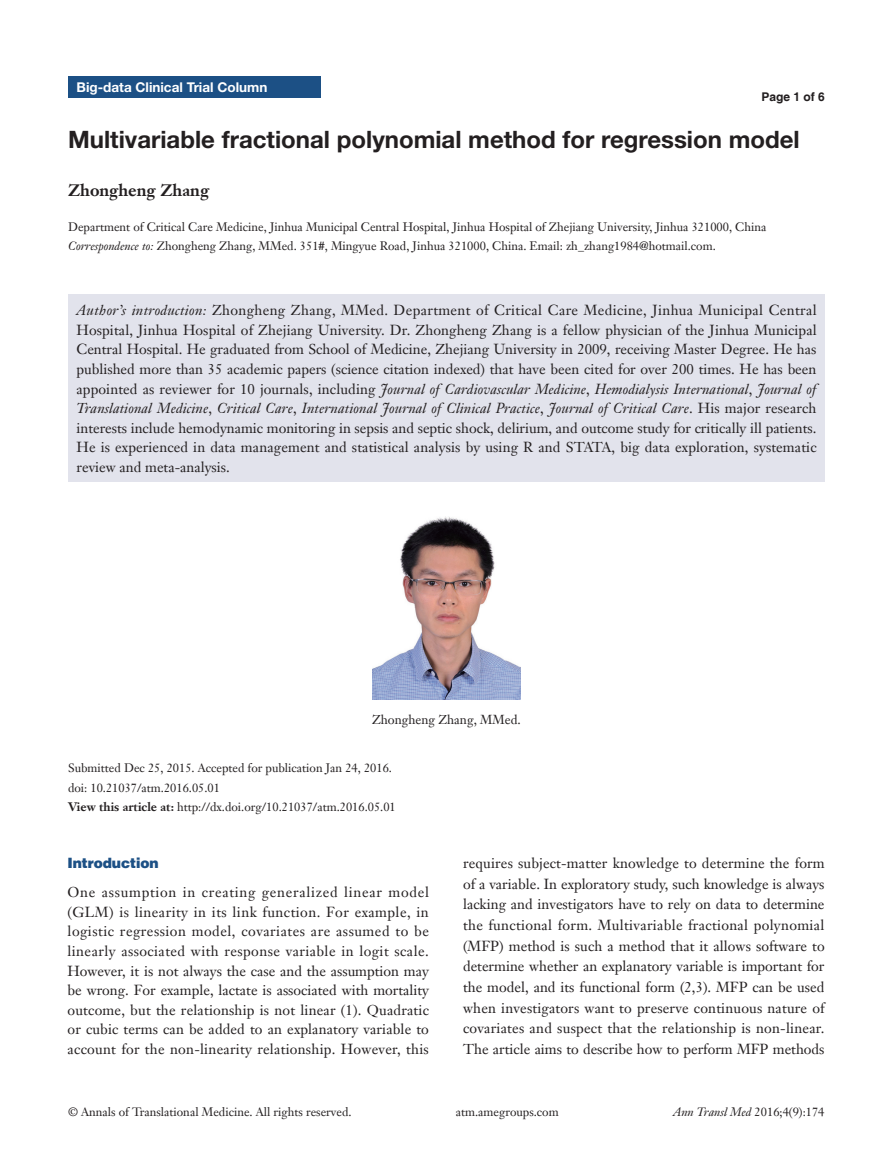
<style>
.page{position:relative;width:893px;height:1170px;background:#fff}
.page>*{position:absolute;margin:0;border:0;box-sizing:border-box;transform-origin:0 0}
.t1{font:700 24px "Helvetica Neue LT Pro";color:#231f20}
.t2{font:700 16.5px "Janson Text LT";color:#231f20}
.t3{font:14.25px/19.5px "Janson Text LT";letter-spacing:.01em;color:#231f20;text-align:justify}
.t4{font:900 14.25px "Helvetica";color:#1c5085}
.t5{font:700 13.5px "Helvetica Neue LT Pro";color:#fff}
.t6{font:12.75px "Janson Text LT";color:#231f20}
.t7{font:12px/19.5px "Janson Text LT";color:#231f20}
.t8{font:700 12px "Helvetica";color:#231f20}
.s1{font-style:italic}
.s2{font-weight:700}
</style>
<div class="page">
<div style="left:68px;top:77px;width:252px;height:21px;background:#1c5085"></div>
<div style="left:68px;top:295px;width:757px;height:187px;background:#e2e3ec"></div>
<img style="left:372px;top:516px;width:149px;height:183px">
<p class="t5" style="left:77px;top:79px;width:192px">Big-data Clinical Trial Column</p>
<h1 class="t1" style="left:68px;top:124px;width:733px">Multivariable fractional polynomial method for regression model</h1>
<p class="t2" style="left:68px;top:179px;width:143px">Zhongheng Zhang</p>
<p class="t7" style="left:68px;top:217px;width:700px">Department of Critical Care Medicine, Jinhua Municipal Central Hospital, Jinhua Hospital of Zhejiang University, Jinhua 321000, China<br><span class="s1">Correspondence to:</span> Zhongheng Zhang, MMed. 351#, Mingyue Road, Jinhua 321000, China. Email: zh_zhang1984@hotmail.com.</p>
<p class="t8" style="left:762px;top:89px;width:65px">Page 1 of 6</p>
<p class="t3" style="left:77px;top:300px;width:742px"><span class="s1">Author’s introduction:</span> Zhongheng Zhang, MMed. Department of Critical Care Medicine, Jinhua Municipal Central Hospital, Jinhua Hospital of Zhejiang University. Dr. Zhongheng Zhang is a fellow physician of the Jinhua Municipal Central Hospital. He graduated from School of Medicine, Zhejiang University in 2009, receiving Master Degree. He has published more than 35 academic papers (science citation indexed) that have been cited for over 200 times. He has been appointed as reviewer for 10 journals, including <span class="s1">Journal of Cardiovascular Medicine</span>, <span class="s1">Hemodialysis International</span>, <span class="s1">Journal of Translational Medicine</span>, <span class="s1">Critical Care</span>, <span class="s1">International Journal of Clinical Practice</span>, <span class="s1">Journal of Critical Care</span>. His major research interests include hemodynamic monitoring in sepsis and septic shock, delirium, and outcome study for critically ill patients.<br>He is experienced in data management and statistical analysis by using R and STATA, big data exploration, systematic review and meta-analysis.</p>
<p class="t6" style="left:372px;top:711px;width:150px">Zhongheng Zhang, MMed.</p>
<p class="t7" style="left:68px;top:758px;width:329px">Submitted Dec 25, 2015. Accepted for publication Jan 24, 2016. doi: 10.21037/atm.2016.05.01<br><span class="s2">View this article at:</span> http://dx.doi.org/10.21037/atm.2016.05.01</p>
<p class="t4" style="left:68px;top:853px;width:93px">Introduction</p>
<p class="t3" style="left:68px;top:882px;width:363px">One assumption in creating generalized linear model (GLM) is linearity in its link function. For example, in logistic regression model, covariates are assumed to be linearly associated with response variable in logit scale.<br>However, it is not always the case and the assumption may be wrong. For example, lactate is associated with mortality outcome, but the relationship is not linear (1). Quadratic or cubic terms can be added to an explanatory variable to account for the non-linearity relationship. However, this</p>
<p class="t3" style="left:463px;top:852px;width:363px;line-height:20.7px">requires subject-matter knowledge to determine the form of a variable. In exploratory study, such knowledge is always lacking and investigators have to rely on data to determine the functional form. Multivariable fractional polynomial (MFP) method is such a method that it allows software to determine whether an explanatory variable is important for the model, and its functional form (2,3). MFP can be used when investigators want to preserve continuous nature of covariates and suspect that the relationship is non-linear.<br>The article aims to describe how to perform MFP methods</p>
<p class="t7" style="left:68px;top:1102px;width:285px">© Annals of Translational Medicine. All rights reserved.</p>
<p class="t7" style="left:456px;top:1102px;width:104px">atm.amegroups.com</p>
<p class="t7" style="left:673px;top:1102px;width:153px"><span class="s1">Ann Transl Med</span> 2016;4(9):174</p>
</div>
